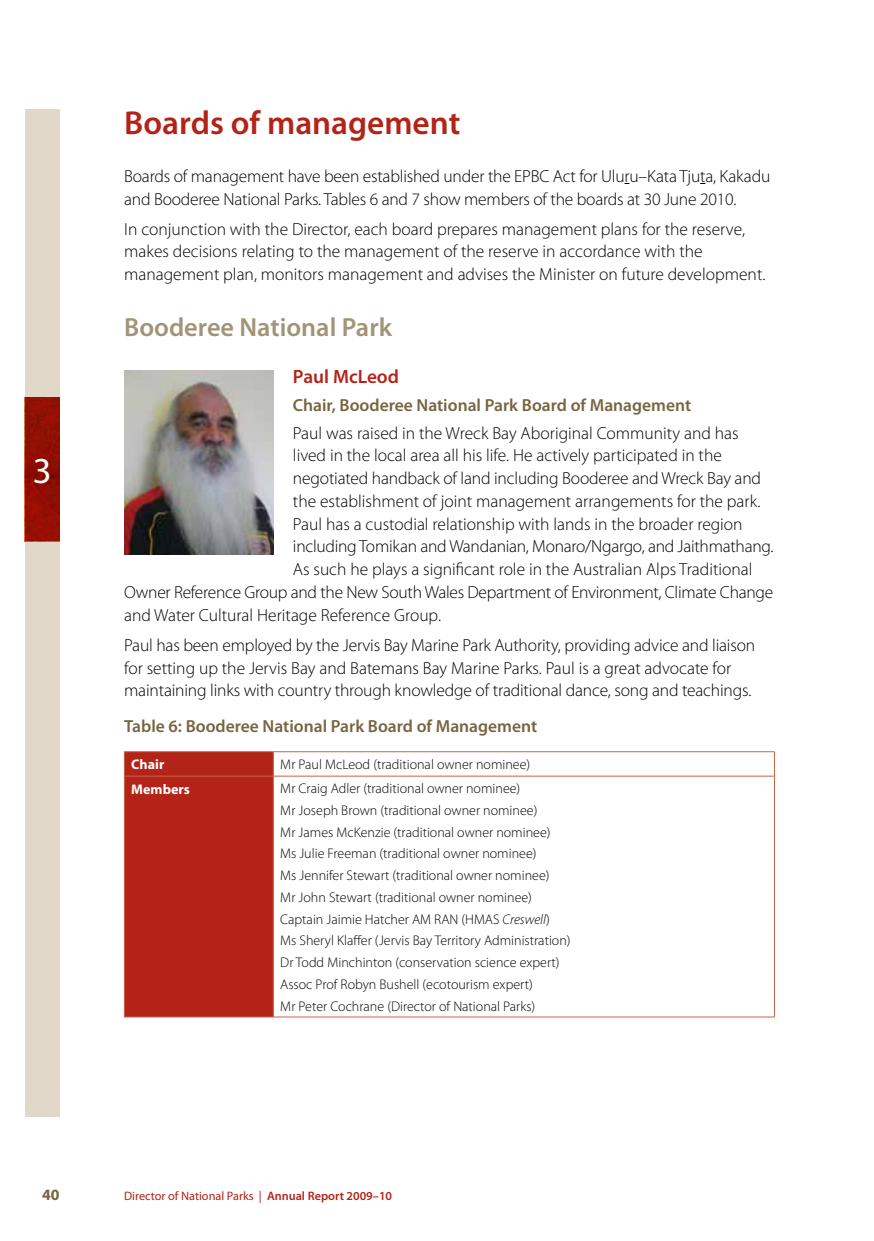
<style>
.page{position:relative;width:874px;height:1241px;background:#fff}
.page>*{position:absolute;margin:0;border:0;box-sizing:border-box;transform-origin:0 0}
.t1{font:36.75px "Myriad Pro";color:#fff}
.t2{font:600 33.25px "Myriad Pro";color:#b32317}
.t3{font:600 26.25px "Myriad Pro";color:#a39376}
.t4{font:600 19.25px "Myriad Pro";color:#b32317}
.t5{font:300 17.5px/22.8px "Myriad Pro";letter-spacing:-.005em;color:#000}
.t6{font:600 17.5px "Myriad Pro";color:#776441}
.t7{font:700 15.75px "Myriad Pro";color:#776441}
.t8{font:300 14px/21.7px "Myriad Pro";color:#000}
.t9{font:700 14px "Myriad Pro";color:#fff}
.t10{font:12.25px "Myriad Pro";color:#b32317}
.s1{font-style:italic}
.s2{font-weight:600}
</style>
<div class="page">
<div style="left:25px;top:109px;width:35px;height:1007px;background:#e1d8ca"></div>
<img style="left:25px;top:397px;width:35px;height:144px">
<hr style="left:273px;top:775px;width:501px;height:1px;background:#c86245">
<hr style="left:273px;top:751px;width:501px;height:1px;background:#c86245">
<hr style="left:773px;top:776px;width:1px;height:240px;background:#c86245">
<hr style="left:273px;top:1016px;width:501px;height:1px;background:#c86245">
<div style="left:124px;top:751px;width:150px;height:265px;background:#b32317"></div>
<hr style="left:124px;top:776px;width:1px;height:240px;background:#c86245">
<hr style="left:273px;top:776px;width:1px;height:240px;background:#c86245">
<hr style="left:124px;top:1016px;width:149px;height:1px;background:#c86245">
<img style="left:124px;top:371px;width:149px;height:183px">
<h1 class="t1" style="left:33px;top:448px;width:20px">3</h1>
<h2 class="t2" style="left:124px;top:102px;width:337px">Boards of management</h2>
<p class="t5" style="left:124px;top:164px;width:647px">Boards of management have been established under the EPBC Act for Uluru–Kata Tjuta, Kakadu and Booderee National Parks. Tables 6 and 7 show members of the boards at 30 June 2010.</p>
<p class="t5" style="left:124px;top:217px;width:642px">In conjunction with the Director, each board prepares management plans for the reserve, makes decisions relating to the management of the reserve in accordance with the management plan, monitors management and advises the Minister on future development.</p>
<h3 class="t3" style="left:124px;top:310px;width:269px">Booderee National Park</h3>
<p class="t4" style="left:293px;top:364px;width:107px">Paul McLeod</p>
<p class="t6" style="left:293px;top:394px;width:399px">Chair, Booderee National Park Board of Management</p>
<p class="t5" style="left:293px;top:421px;width:447px">Paul was raised in the Wreck Bay Aboriginal Community and has</p>
<p class="t5" style="left:293px;top:444px;width:430px">lived in the local area all his life. He actively participated in the</p>
<p class="t5" style="left:293px;top:466px;width:469px">negotiated handback of land including Booderee and Wreck Bay and</p>
<p class="t5" style="left:293px;top:489px;width:469px">the establishment of joint management arrangements for the park.</p>
<p class="t5" style="left:293px;top:512px;width:451px">Paul has a custodial relationship with lands in the broader region</p>
<p class="t5" style="left:293px;top:535px;width:482px">including Tomikan and Wandanian, Monaro/Ngargo, and Jaithmathang.</p>
<p class="t5" style="left:293px;top:557px;width:461px">As such he plays a significant role in the Australian Alps Traditional</p>
<p class="t5" style="left:124px;top:580px;width:650px">Owner Reference Group and the New South Wales Department of Environment, Climate Change</p>
<p class="t5" style="left:124px;top:603px;width:318px">and Water Cultural Heritage Reference Group.</p>
<p class="t5" style="left:124px;top:633px;width:632px">Paul has been employed by the Jervis Bay Marine Park Authority, providing advice and liaison for setting up the Jervis Bay and Batemans Bay Marine Parks. Paul is a great advocate for maintaining links with country through knowledge of traditional dance, song and teachings.</p>
<p class="t6" style="left:124px;top:714px;width:414px">Table 6: Booderee National Park Board of Management</p>
<p class="t9" style="left:131px;top:755px;width:35px">Chair</p>
<p class="t8" style="left:280px;top:753px;width:251px">Mr Paul McLeod (traditional owner nominee)</p>
<p class="t9" style="left:131px;top:779px;width:60px">Members</p>
<p class="t8" style="left:280px;top:777px;width:292px">Mr Craig Adler (traditional owner nominee)<br>Mr Joseph Brown (traditional owner nominee)<br>Mr James McKenzie (traditional owner nominee)<br>Ms Julie Freeman (traditional owner nominee)<br>Ms Jennifer Stewart (traditional owner nominee)<br>Mr John Stewart (traditional owner nominee)<br>Captain Jaimie Hatcher AM RAN (HMAS <span class="s1">Creswell</span>)<br>Ms Sheryl Klaffer (Jervis Bay Territory Administration)<br>Dr Todd Minchinton (conservation science expert)<br>Assoc Prof Robyn Bushell (ecotourism expert)<br>Mr Peter Cochrane (Director of National Parks)</p>
<p class="t7" style="left:42px;top:1183px;width:19px">40</p>
<p class="t10" style="left:124px;top:1187px;width:269px">Director of National Parks | <span class="s2">Annual Report 2009–10</span></p>
</div>
